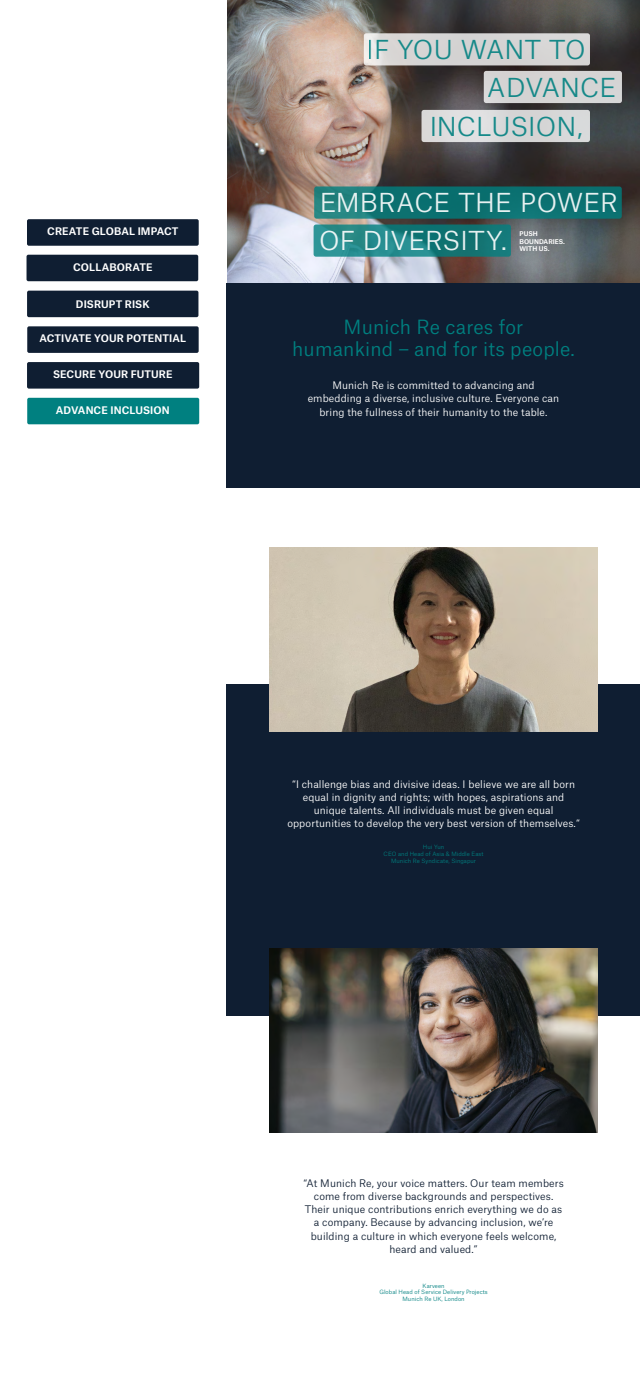
<style>
.page{position:relative;width:640px;height:1383px;background:#fff}
.page>*{position:absolute;margin:0;border:0;box-sizing:border-box;transform-origin:0 0}
.t1{font:25px/39px "Munich Re Neue";color:#008080}
.t2{font:25px/38px "Munich Re Neue";letter-spacing:.01em;color:#fff}
.t3{font:18.75px/22.5px "Munich Re Neue";letter-spacing:.01em;color:#008080;text-align:center}
.t4{font:10px/13.1px "Munich Re Neue";letter-spacing:.01em;color:#fff;text-align:center}
.t5{font:10px/13.1px "Munich Re Neue";letter-spacing:.01em;color:#0f1e32;text-align:center}
.t6{font:700 10px "Munich Re Neue";letter-spacing:.01em;color:#fff}
.t7{font:700 6.25px/7.5px "Munich Re Neue";color:#fff}
.t8{font:5.62px/6.8px "Munich Re Neue";letter-spacing:.01em;color:#008080;text-align:center}
</style>
<div class="page">
<div style="left:227px;top:283px;width:413px;height:204px;background:#0f1e32"></div>
<div style="left:227px;top:684px;width:413px;height:331px;background:#0f1e32"></div>
<div style="left:27px;top:291px;width:171px;height:26px;background:#0f1e32;border-radius:2px"></div>
<div style="left:27px;top:219px;width:172px;height:27px;background:#0f1e32;border-radius:2px"></div>
<div style="left:27px;top:255px;width:171px;height:26px;background:#0f1e32;border-radius:2px"></div>
<div style="left:27px;top:326px;width:172px;height:27px;background:#0f1e32;border-radius:2px"></div>
<div style="left:27px;top:362px;width:172px;height:26px;background:#0f1e32;border-radius:2px"></div>
<div style="left:27px;top:398px;width:172px;height:26px;background:#008080;border-radius:2px"></div>
<img style="left:227px;top:0;width:413px;height:283px">
<div style="left:484px;top:71px;width:138px;height:32px;background:#d5d4d4;border-radius:2px"></div>
<div style="left:422px;top:110px;width:168px;height:32px;background:#d8d9da;border-radius:2px"></div>
<svg style="left:314px;top:186px;width:308px;height:33px;background:#117271"></svg>
<svg style="left:364px;top:33px;width:226px;height:32px;background:#d6d4d4"></svg>
<svg style="left:314px;top:224px;width:197px;height:33px;background:#1f8181"></svg>
<img style="left:270px;top:547px;width:327px;height:185px">
<img style="left:270px;top:948px;width:327px;height:184px">
<p class="t6" style="left:47px;top:223px;width:133px">CREATE GLOBAL IMPACT</p>
<p class="t6" style="left:73px;top:259px;width:81px">COLLABORATE</p>
<p class="t6" style="left:76px;top:296px;width:75px">DISRUPT RISK</p>
<p class="t6" style="left:40px;top:330px;width:148px">ACTIVATE YOUR POTENTIAL</p>
<p class="t6" style="left:53px;top:366px;width:121px">SECURE YOUR FUTURE</p>
<p class="t6" style="left:56px;top:402px;width:115px">ADVANCE INCLUSION</p>
<h1 class="t1" style="left:367px;top:27px;width:220px">IF YOU WANT TO</h1>
<h1 class="t1" style="left:429px;top:65px;width:189px;text-indent:58px">ADVANCE<br>INCLUSION,</h1>
<h1 class="t2" style="left:319px;top:181px;width:300px">EMBRACE THE POWER<br>OF DIVERSITY.</h1>
<p class="t7" style="left:520px;top:229px;width:47px">PUSH<br>BOUNDARIES.<br>WITH US.</p>
<h2 class="t3" style="left:292px;top:314px;width:284px">Munich Re cares for humankind – and for its people.</h2>
<p class="t4" style="left:308px;top:378px;width:253px">Munich Re is committed to advancing and embedding a diverse, inclusive culture. Everyone can bring the fullness of their humanity to the table.</p>
<p class="t4" style="left:287px;top:776px;width:294px">“I challenge bias and divisive ideas. I believe we are all born equal in dignity and rights; with hopes, aspirations and unique talents. All individuals must be given equal opportunities to develop the very best version of themselves.“</p>
<p class="t8" style="left:384px;top:843px;width:101px">Hui Yun<br>CEO and Head of Asia &amp; Middle East<br>Munich Re Syndicate, Singapur</p>
<p class="t5" style="left:303px;top:1175px;width:262px">“At Munich Re, your voice matters. Our team members come from diverse backgrounds and perspectives.<br>Their unique contributions enrich everything we do as a company. Because by advancing inclusion, we’re building a culture in which everyone feels welcome, heard and valued.”</p>
<p class="t8" style="left:379px;top:1281px;width:110px">Karveen<br>Global Head of Service Delivery Projects<br>Munich Re UK, London</p>
</div>
